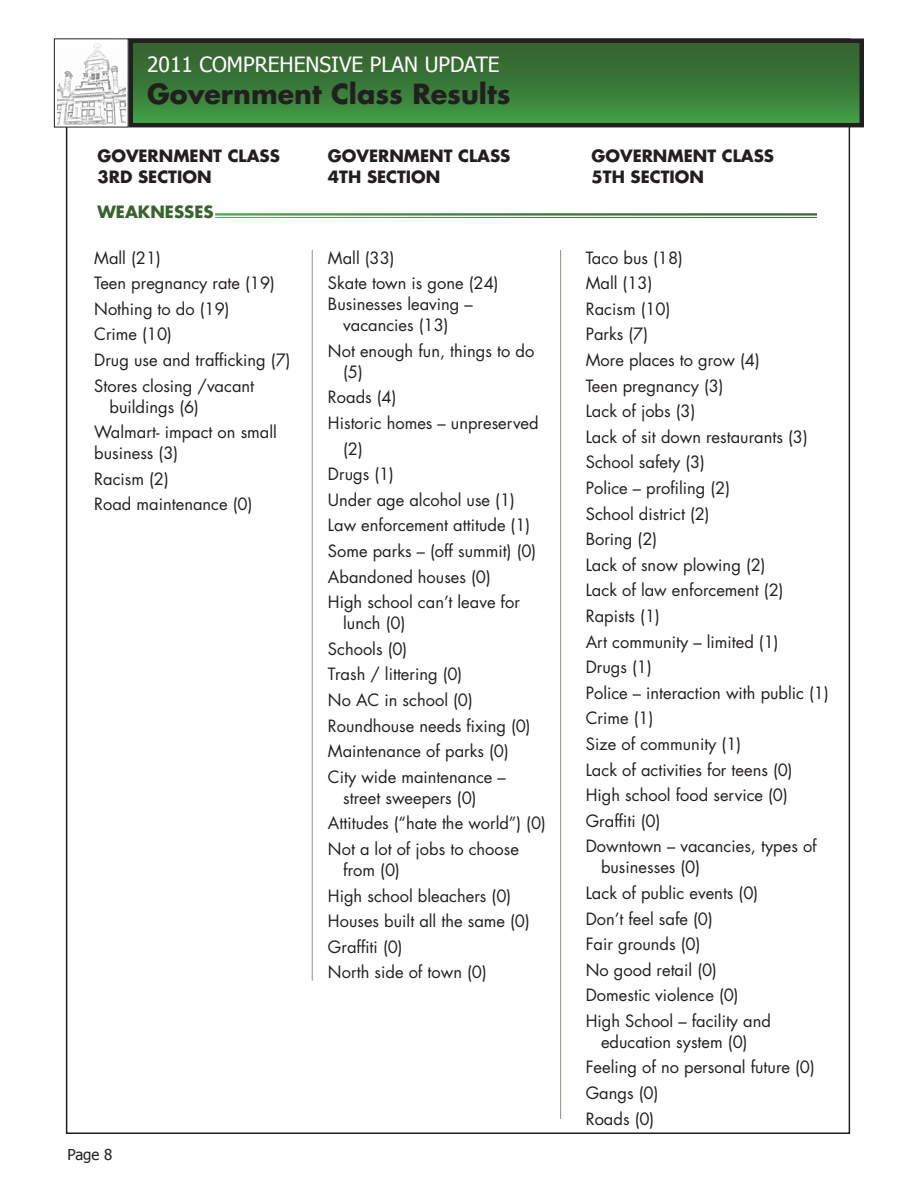
<style>
.page{position:relative;width:918px;height:1188px;background:#fff}
.page>*{position:absolute;margin:0;border:0;box-sizing:border-box;transform-origin:0 0}
.t1{font:700 27px "Futura Std";color:#231f20}
.t2{font:21px "Tahoma";color:#fff}
.t3{font:16.5px/25.7px "Futura Std";color:#231f20}
.t4{font:700 16.5px "Futura Std";color:#231f20}
.t5{font:700 16.5px "Futura Std";color:#37642b}
.t6{font:15px "Tahoma";color:#231f20}
</style>
<div class="page">
<div style="left:54px;top:39px;width:74px;height:88px;background:linear-gradient(to bottom,#fff,#fff)"></div>
<div style="left:54px;top:38px;width:75px;height:89px;border:1px solid #231f20"></div>
<div style="left:131px;top:41px;width:731px;height:84px;background:linear-gradient(to bottom,#355b2e,#3f9c44)"></div>
<div style="left:129px;top:38px;width:735px;height:89px;border:4px solid #231f20"></div>
<img style="left:57px;top:38px;width:69px;height:86px">
<hr style="left:312px;top:250px;width:1px;height:731px;background:#998b7d">
<hr style="left:560px;top:250px;width:1px;height:869px;background:#998b7d">
<p class="t2" style="left:147px;top:50px;width:354px">2011 COMPREHENSIVE PLAN UPDATE</p>
<h1 class="t1" style="left:147px;top:76px;width:365px">GOVERNMENT CLASS RESULTS</h1>
<p class="t4" style="left:98px;top:145px;width:28px">GOVERNMENT</p>
<p class="t4" style="left:228px;top:145px;width:22px">CLASS</p>
<p class="t4" style="left:98px;top:166px;width:62px">3RD SECTION</p>
<p class="t5" style="left:98px;top:201px;width:118px">WEAKNESSES</p>
<p class="t3" style="left:94px;top:245px;width:198px">Mall (21)<br>Teen pregnancy rate (19)<br>Nothing to do (19)<br>Crime (10)<br>Drug use and trafficking (7)<br>Stores closing /vacant</p>
<p class="t3" style="left:94px;top:394px;width:184px;text-indent:15px">buildings (6)<br>Walmart- impact on small</p>
<p class="t3" style="left:94px;top:440px;width:160px">business (3)<br>Racism (2)<br>Road maintenance (0)</p>
<p class="t4" style="left:328px;top:145px;width:28px">GOVERNMENT</p>
<p class="t4" style="left:458px;top:145px;width:22px">CLASS</p>
<p class="t4" style="left:328px;top:166px;width:61px">4TH SECTION</p>
<p class="t3" style="left:328px;top:245px;width:172px">Mall (33)<br>Skate town is gone (24)</p>
<p class="t3" style="left:328px;top:294px;width:146px;line-height:21px;text-align:center">Businesses leaving – vacancies (13)</p>
<p class="t3" style="left:343px;top:340px;width:193px;line-height:21px;text-indent:-15px">Not enough fun, things to do (5)</p>
<p class="t3" style="left:328px;top:385px;width:70px">Roads (4)</p>
<p class="t3" style="left:328px;top:410px;width:212px">Historic homes – unpreserved</p>
<p class="t3" style="left:343px;top:436px;width:21px">(2)</p>
<p class="t3" style="left:328px;top:462px;width:68px">Drugs (1)</p>
<p class="t3" style="left:328px;top:487px;width:188px">Under age alcohol use (1)</p>
<p class="t3" style="left:328px;top:513px;width:204px">Law enforcement attitude (1)</p>
<p class="t3" style="left:328px;top:538px;width:210px">Some parks – (off summit) (0)</p>
<p class="t3" style="left:328px;top:564px;width:164px">Abandoned houses (0)</p>
<p class="t3" style="left:328px;top:589px;width:193px">High school can’t leave for</p>
<p class="t3" style="left:328px;top:610px;width:204px;text-indent:15px">lunch (0)<br>Schools (0)<br>Trash / littering (0)<br>No AC in school (0)<br>Roundhouse needs fixing (0)<br>Maintenance of parks (0)<br>City wide maintenance –</p>
<p class="t3" style="left:328px;top:785px;width:219px;text-indent:15px">street sweepers (0)<br>Attitudes (“hate the world”) (0)<br>Not a lot of jobs to choose</p>
<p class="t3" style="left:328px;top:857px;width:203px;text-indent:15px">from (0)<br>High school bleachers (0)<br>Houses built all the same (0)<br>Graffiti (0)<br>North side of town (0)</p>
<p class="t6" style="left:68px;top:1145px;width:46px">Page 8</p>
<p class="t4" style="left:592px;top:145px;width:28px">GOVERNMENT</p>
<p class="t4" style="left:722px;top:145px;width:22px">CLASS</p>
<p class="t4" style="left:592px;top:166px;width:61px">5TH SECTION</p>
<p class="t3" style="left:586px;top:245px;width:245px">Taco bus (18)<br>Mall (13)<br>Racism (10)<br>Parks (7)<br>More places to grow (4)<br>Teen pregnancy (3)<br>Lack of jobs (3)<br>Lack of sit down restaurants (3)<br>School safety (3)<br>Police – profiling (2)<br>School district (2)<br>Boring (2)<br>Lack of snow plowing (2)<br>Lack of law enforcement (2)<br>Rapists (1)<br>Art community – limited (1)<br>Drugs (1)<br>Police – interaction with public (1)<br>Crime (1)<br>Size of community (1)<br>Lack of activities for teens (0)<br>High school food service (0)<br>Graffiti (0)<br>Downtown – vacancies, types of</p>
<p class="t3" style="left:586px;top:855px;width:187px;text-indent:15px">businesses (0)<br>Lack of public events (0)<br>Don’t feel safe (0)<br>Fair grounds (0)<br>No good retail (0)<br>Domestic violence (0)<br>High School – facility and</p>
<p class="t3" style="left:586px;top:1029px;width:231px;text-indent:15px">education system (0)<br>Feeling of no personal future (0)<br>Gangs (0)<br>Roads (0)</p>
</div>
